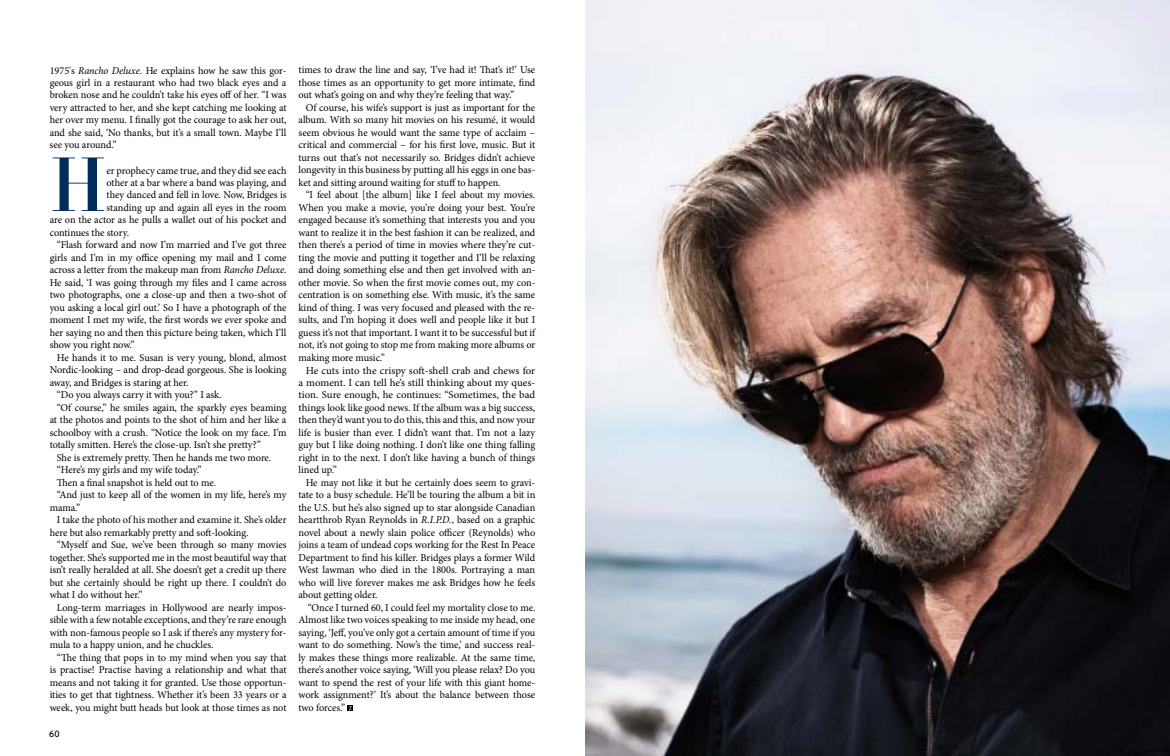
<style>
.page{position:relative;width:1170px;height:756px;background:#fff}
.page>*{position:absolute;margin:0;border:0;box-sizing:border-box;transform-origin:0 0}
.t1{font:500 75.5px "HTF Didot M24";color:#002c5a}
.t2{font:10.5px/12.5px "Minion Pro";letter-spacing:-.01em;color:#000;text-align:justify}
.t3{font:500 10px "Agenda";color:#000}
.s1{font-style:italic}
</style>
<div class="page">
<img style="left:585px;top:0;width:585px;height:756px">
<svg style="left:347px;top:705px;width:6px;height:6px"></svg>
<p class="t2" style="left:50px;top:64px;width:238px">1975's <span class="s1">Rancho Deluxe</span>. He explains how he saw this gor&shy;geous girl in a restaurant who had two black eyes and a broken nose and he couldn’t take his eyes off of her. “I was very attracted to her, and she kept catching me looking at her over my menu. I finally got the courage to ask her out, and she said, ‘No thanks, but it’s a small town. Maybe I’ll see you around.”</p>
<h1 class="t1" style="left:50px;top:130px;width:59px">H</h1>
<p class="t2" style="left:107px;top:164px;width:181px">er prophecy came true, and they did see each</p>
<p class="t2" style="left:107px;top:176px;width:181px">other at a bar where a band was playing, and</p>
<p class="t2" style="left:107px;top:189px;width:181px">they danced and fell in love. Now, Bridges is</p>
<p class="t2" style="left:107px;top:201px;width:181px">standing up and again all eyes in the room</p>
<p class="t2" style="left:50px;top:214px;width:238px">are on the actor as he pulls a wallet out of his pocket and</p>
<p class="t2" style="left:50px;top:226px;width:81px">continues the story.</p>
<p class="t2" style="left:57px;top:239px;width:231px">“Flash forward and now I’m married and I’ve got three</p>
<p class="t2" style="left:50px;top:251px;width:238px">girls and I’m in my office opening my mail and I come</p>
<p class="t2" style="left:50px;top:264px;width:238px">across a letter from the makeup man from <span class="s1">Rancho Deluxe</span>.</p>
<p class="t2" style="left:50px;top:276px;width:238px">He said, ‘I was going through my files and I came across</p>
<p class="t2" style="left:50px;top:289px;width:239px">two photographs, one a close-up and then a two-shot of</p>
<p class="t2" style="left:50px;top:301px;width:238px">you asking a local girl out.’ So I have a photograph of the</p>
<p class="t2" style="left:50px;top:314px;width:238px">moment I met my wife, the first words we ever spoke and</p>
<p class="t2" style="left:50px;top:326px;width:238px">her saying no and then this picture being taken, which I’ll</p>
<p class="t2" style="left:50px;top:339px;width:86px">show you right now.”</p>
<p class="t2" style="left:57px;top:351px;width:231px">He hands it to me. Susan is very young, blond, almost</p>
<p class="t2" style="left:50px;top:364px;width:238px">Nordic-looking – and drop-dead gorgeous. She is looking</p>
<p class="t2" style="left:50px;top:376px;width:140px">away, and Bridges is staring at her.</p>
<p class="t2" style="left:57px;top:389px;width:166px">“Do you always carry it with you?” I ask.</p>
<p class="t2" style="left:57px;top:401px;width:231px">“Of course,” he smiles again, the sparkly eyes beaming</p>
<p class="t2" style="left:50px;top:414px;width:238px">at the photos and points to the shot of him and her like a</p>
<p class="t2" style="left:50px;top:426px;width:238px">schoolboy with a crush. “Notice the look on my face. I’m</p>
<p class="t2" style="left:50px;top:439px;width:213px">totally smitten. Here’s the close-up. Isn’t she pretty?”</p>
<p class="t2" style="left:57px;top:451px;width:216px">She is extremely pretty. Then he hands me two more.</p>
<p class="t2" style="left:57px;top:464px;width:146px">“Here’s my girls and my wife today.”</p>
<p class="t2" style="left:57px;top:476px;width:161px">Then a final snapshot is held out to me.</p>
<p class="t2" style="left:57px;top:489px;width:231px">“And just to keep all of the women in my life, here’s my</p>
<p class="t2" style="left:50px;top:501px;width:32px">mama.”</p>
<p class="t2" style="left:57px;top:514px;width:231px">I take the photo of his mother and examine it. She’s older</p>
<p class="t2" style="left:50px;top:526px;width:200px">here but also remarkably pretty and soft-looking.</p>
<p class="t2" style="left:57px;top:539px;width:231px">“Myself and Sue, we’ve been through so many movies</p>
<p class="t2" style="left:50px;top:551px;width:238px">together. She’s supported me in the most beautiful way that</p>
<p class="t2" style="left:50px;top:564px;width:238px">isn’t really heralded at all. She doesn’t get a credit up there</p>
<p class="t2" style="left:50px;top:576px;width:238px">but she certainly should be right up there. I couldn’t do</p>
<p class="t2" style="left:50px;top:589px;width:94px">what I do without her.”</p>
<p class="t2" style="left:57px;top:601px;width:231px">Long-term marriages in Hollywood are nearly impos-</p>
<p class="t2" style="left:50px;top:614px;width:238px">sible with a few notable exceptions, and they’re rare enough</p>
<p class="t2" style="left:50px;top:626px;width:238px">with non-famous people so I ask if there’s any mystery for-</p>
<p class="t2" style="left:50px;top:639px;width:165px">mula to a happy union, and he chuckles.</p>
<p class="t2" style="left:57px;top:651px;width:231px">“The thing that pops in to my mind when you say that</p>
<p class="t2" style="left:50px;top:664px;width:238px">is practise! Practise having a relationship and what that</p>
<p class="t2" style="left:50px;top:676px;width:238px">means and not taking it for granted. Use those opportun-</p>
<p class="t2" style="left:50px;top:689px;width:238px">ities to get that tightness. Whether it’s been 33 years or a</p>
<p class="t2" style="left:50px;top:701px;width:238px">week, you might butt heads but look at those times as not</p>
<p class="t3" style="left:49px;top:729px;width:12px">60</p>
<p class="t2" style="left:299px;top:64px;width:238px">times to draw the line and say, ‘I’ve had it! That’s it!’ Use those times as an opportunity to get more intimate, find out what’s going on and why they’re feeling that way.”</p>
<p class="t2" style="left:299px;top:101px;width:238px;text-indent:7px">Of course, his wife’s support is just as important for the album. With so many hit movies on his resumé, it would seem obvious he would want the same type of acclaim – critical and commercial – for his first love, music. But it turns out that’s not necessarily so. Bridges didn’t achieve longevity in this business by putting all his eggs in one bas&shy;ket and sitting around waiting for stuff to happen.</p>
<p class="t2" style="left:299px;top:189px;width:239px;text-align:left;text-indent:7px">“I feel about [the album] like I feel about my movies.<br>When you make a movie, you’re doing your best. You’re engaged because it’s something that interests you and you want to realize it in the best fashion it can be realized, and then there’s a period of time in movies where they’re cut&shy;ting the movie and putting it together and I’ll be relaxing and doing something else and then get involved with an&shy;other movie. So when the first movie comes out, my con&shy;centration is on something else. With music, it’s the same kind of thing. I was very focused and pleased with the re&shy;sults, and I’m hoping it does well and people like it but I guess it’s not that important. I want it to be successful but if not, it’s not going to stop me from making more albums or making more music.”</p>
<p class="t2" style="left:298px;top:364px;width:239px;text-indent:7px">He cuts into the crispy soft-shell crab and chews for a moment. I can tell he’s still thinking about my ques&shy;tion. Sure enough, he continues: “Sometimes, the bad things look like good news. If the album was a big success, then they’d want you to do this, this and this, and now your life is busier than ever. I didn’t want that. I’m not a lazy guy but I like doing nothing. I don’t like one thing falling right in to the next. I don’t like having a bunch of things lined up.”</p>
<p class="t2" style="left:298px;top:476px;width:238px;text-indent:7px">He may not like it but he certainly does seem to gravi&shy;tate to a busy schedule. He’ll be touring the album a bit in the U.S. but he’s also signed up to star alongside Canadian heartthrob Ryan Reynolds in <span class="s1">R.I.P.D.</span>, based on a graphic novel about a newly slain police officer (Reynolds) who joins a team of undead cops working for the Rest In Peace Department to find his killer. Bridges plays a former Wild West lawman who died in the 1800s. Portraying a man who will live forever makes me ask Bridges how he feels about getting older.</p>
<p class="t2" style="left:298px;top:601px;width:238px;text-indent:9px">“Once I turned 60, I could feel my mortality close to me.<br>Almost like two voices speaking to me inside my head, one saying, ‘Jeff, you’ve only got a certain amount of time if you want to do something. Now’s the time,’ and success real&shy;ly makes these things more realizable. At the same time, there’s another voice saying, ‘Will you please relax? Do you want to spend the rest of your life with this giant home&shy;work assignment?’ It’s about the balance between those two forces.”</p>
</div>
